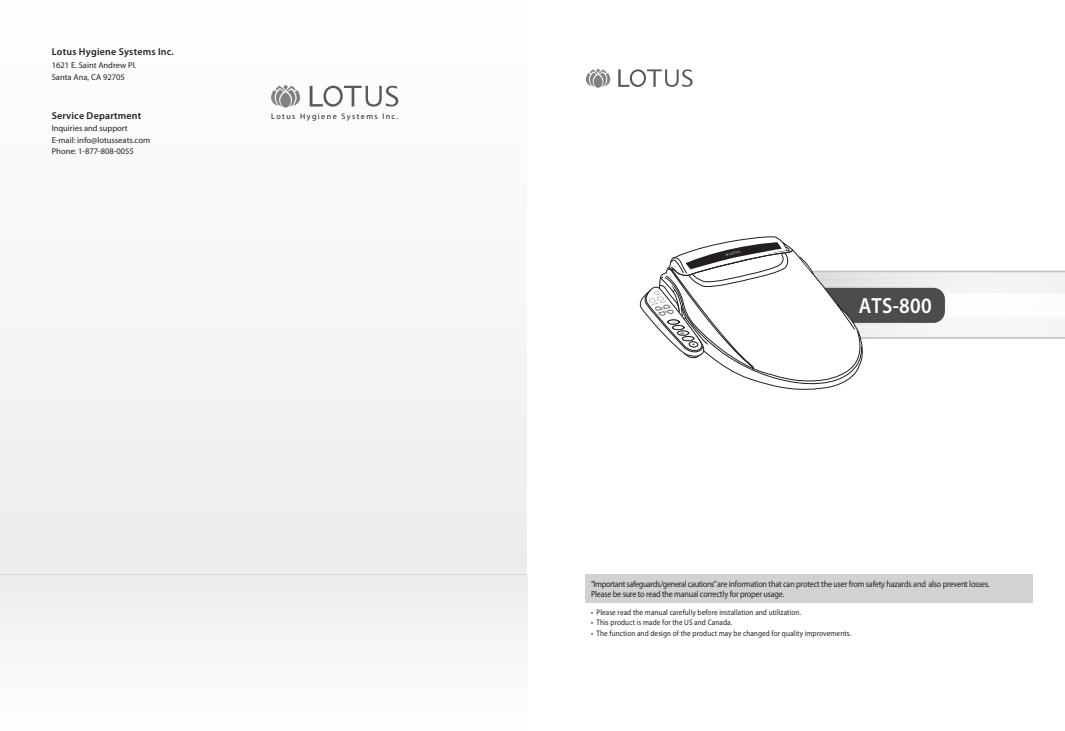
<style>
.page{position:relative;width:1065px;height:731px;background:#fff}
.page>*{position:absolute;margin:0;border:0;box-sizing:border-box;transform-origin:0 0}
.t1{font:600 22px "Myriad Pro";letter-spacing:.01em;color:#fff;scale:.9 1}
.t2{font:600 10px "Myriad Pro";letter-spacing:.02em;color:#231f20}
.t3{font:9px/9.7px "Myriad Pro";letter-spacing:-.025em;color:#231f20;scale:.9 1}
.t4{font:8.5px/12.8px "Myriad Pro";color:#231f20}
.t5{font:8.1px "Myriad Pro";letter-spacing:.18em;color:#231f20}
.t6{font:8px "Myriad Pro";letter-spacing:.01em;color:#231f20;scale:.9 1}
</style>
<div class="page">
<div style="left:0;top:0;width:527px;height:575px;background:#f7f7f7"></div>
<div style="left:585px;top:575px;width:448px;height:28px;background:#d1d2d4"></div>
<svg style="left:271px;top:85px;width:29px;height:22px"></svg>
<div style="left:280px;top:92px;width:11px;height:16px;background:#808285;border-radius:50%"></div>
<svg style="left:310px;top:86px;width:88px;height:21px"></svg>
<svg style="left:586px;top:69px;width:24px;height:18px"></svg>
<div style="left:594px;top:75px;width:9px;height:13px;background:#808285;border-radius:50%"></div>
<svg style="left:618px;top:69px;width:75px;height:18px"></svg>
<div style="left:0;top:575px;width:527px;height:156px;background:#f7f7f7"></div>
<svg style="left:639px;top:236px;width:426px;height:154px"></svg>
<p class="t2" style="left:52px;top:45px;width:124px">Lotus Hygiene Systems Inc.</p>
<p class="t4" style="left:52px;top:58px;width:86px">1621 E. Saint Andrew Pl.<br>Santa Ana, CA 92705</p>
<p class="t2" style="left:52px;top:109px;width:91px">Service Department</p>
<p class="t5" style="left:271px;top:111px;width:129px">Lotus Hygiene Systems Inc.</p>
<p class="t4" style="left:52px;top:121px;width:77px">Inquiries and support</p>
<p class="t4" style="left:52px;top:145px;width:84px">Phone: 1-877-808-0055</p>
<p class="t4" style="left:52px;top:133px;width:100px">E-mail: info@lotusseats.com</p>
<p class="t1" style="left:859px;top:292px;width:82px">ATS-800</p>
<p class="t3" style="left:591px;top:579px;width:445px">“Important safeguards/general cautions”are information that can protect the user from safety hazards and also prevent losses.<br>Please be sure to read the manual correctly for proper usage.</p>
<p class="t6" style="left:591px;top:607px;width:235px">• Please read the manual carefully before installation and utilization.</p>
<p class="t6" style="left:591px;top:618px;width:158px">• This product is made for the US and Canada.</p>
<p class="t6" style="left:591px;top:628px;width:291px">• The function and design of the product may be changed for quality improvements.</p>
</div>
